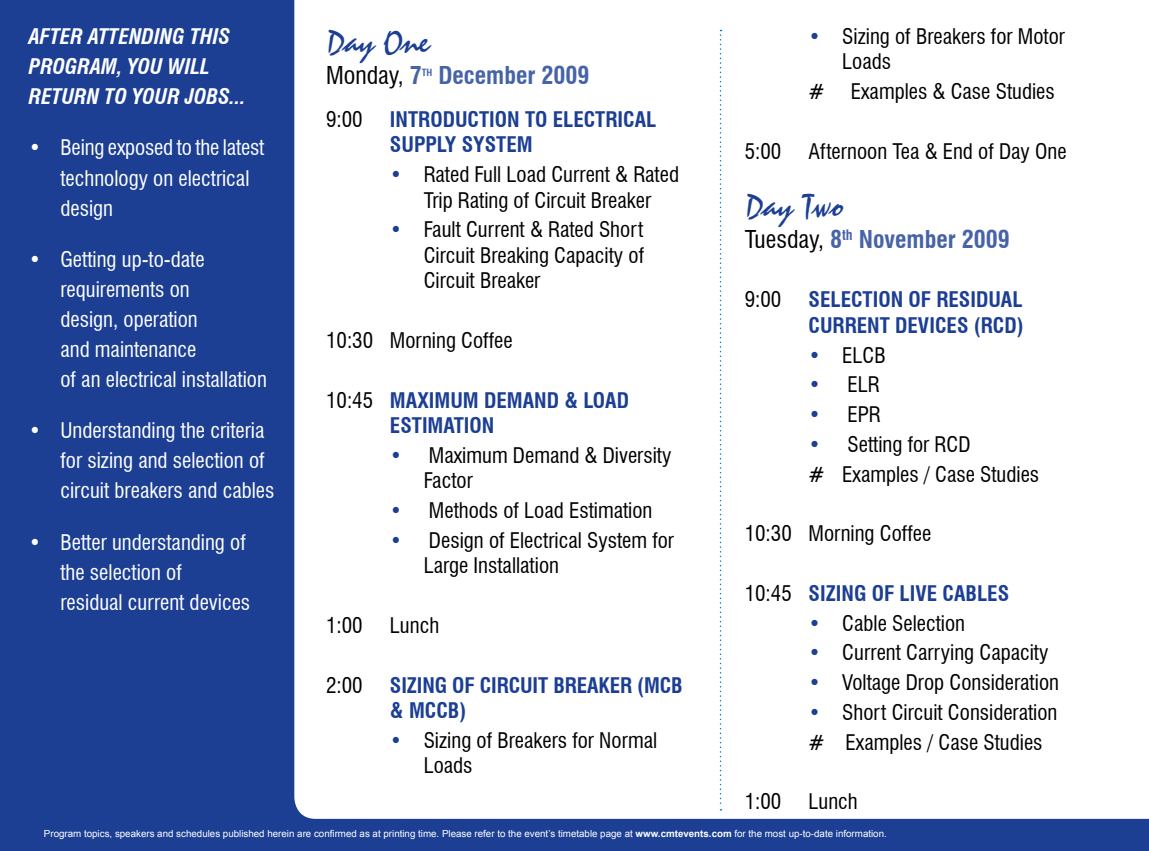
<style>
.page{position:relative;width:1149px;height:851px;background:#fff}
.page>*{position:absolute;margin:0;border:0;box-sizing:border-box;transform-origin:0 0}
.t1{font:34.5px "Staccato 222 BT";color:#1c3f94}
.t2{font:700 condensed 24px "Swiss 721 BT";color:#4763a8}
.t3{font:condensed 24px "Swiss 721 BT";color:#000}
.t4{font:condensed 21px/25.5px "Swiss 721 BT";color:#000}
.t5{font:condensed 21px/30px "Swiss 721 BT";color:#fff}
.t6{font:700 condensed 21px/25.5px "Swiss 721 BT";color:#1c3f94}
.t7{font:italic 700 condensed 21px/30px "Swiss 721 BT";color:#fff}
.t8{font:9.75px "Arial";color:#fff}
.t9{font:700 condensed 9.75px "Swiss 721 BT";color:#4763a8}
.s1{font-weight:700;color:#4763a8}
.s2{color:#1c3f94}
.s3{font-weight:400;color:#000}
.s4{font-weight:700}
</style>
<div class="page">
<div style="left:0;top:0;width:1148px;height:850px;background:#1c3f94"></div>
<div style="left:294px;top:0;width:854px;height:818px;background:#fff"></div>
<svg style="left:719px;top:30px;width:2px;height:780px;background:#d5eaf5"></svg>
<p class="t7" style="left:29px;top:22px;width:218px">AFTER ATTENDING THIS<br>PROGRAM, YOU WILL<br>RETURN TO YOUR JOBS...</p>
<p class="t5" style="left:60px;top:133px;width:205px;text-indent:-31px">• Being exposed to the latest technology on electrical design</p>
<p class="t5" style="left:60px;top:244px;width:208px;text-indent:-32px">• Getting up-to-date requirements on<br>design, operation<br>and maintenance<br>of an electrical installation</p>
<p class="t5" style="left:60px;top:415px;width:215px;text-indent:-32px">• Understanding the criteria for sizing and selection of circuit breakers and cables</p>
<p class="t5" style="left:60px;top:527px;width:191px;text-indent:-32px">• Better understanding of the selection of<br>residual current devices</p>
<h1 class="t1" style="left:326px;top:22px;width:105px">Day One</h1>
<p class="t3" style="left:326px;top:61px;width:97px">Monday, <span class="s1">7</span></p>
<p class="t9" style="left:421px;top:66px;width:12px">th</p>
<p class="t2" style="left:438px;top:61px;width:153px">December 2009</p>
<p class="t4" style="left:326px;top:106px;width:38px">9:00</p>
<p class="t6" style="left:390px;top:106px;width:268px">INTRODUCTION TO ELECTRICAL<br>SUPPLY SYSTEM</p>
<p class="t4" style="left:390px;top:162px;width:290px;text-align:center"><span class="s2">•</span> Rated Full Load Current &amp; Rated<br>Trip Rating of Circuit Breaker</p>
<p class="t4" style="left:423px;top:217px;width:222px;text-align:justify;text-indent:-34px"><span class="s2">•</span> Fault Current &amp; Rated Short Circuit Breaking Capacity of Circuit Breaker</p>
<p class="t4" style="left:326px;top:327px;width:188px">10:30 Morning Coffee</p>
<p class="t6" style="left:390px;top:387px;width:240px;text-indent:-64px"><span class="s3">10:45</span> MAXIMUM DEMAND &amp; LOAD<br>ESTIMATION</p>
<p class="t4" style="left:423px;top:442px;width:249px;text-indent:-34px"><span class="s2">•</span> Maximum Demand &amp; Diversity<br>Factor</p>
<p class="t4" style="left:390px;top:497px;width:264px"><span class="s2">•</span> Methods of Load Estimation</p>
<p class="t4" style="left:423px;top:527px;width:252px;text-indent:-34px"><span class="s2">•</span> Design of Electrical System for<br>Large Installation</p>
<p class="t4" style="left:326px;top:612px;width:38px">1:00</p>
<p class="t4" style="left:390px;top:612px;width:51px">Lunch</p>
<p class="t4" style="left:326px;top:672px;width:38px">2:00</p>
<p class="t6" style="left:390px;top:672px;width:294px">SIZING OF CIRCUIT BREAKER (MCB &amp; MCCB)</p>
<p class="t4" style="left:423px;top:727px;width:235px;text-indent:-34px"><span class="s2">•</span> Sizing of Breakers for Normal<br>Loads</p>
<p class="t4" style="left:842px;top:23px;width:224px;text-indent:-34px"><span class="s2">•</span> Sizing of Breakers for Motor<br>Loads</p>
<p class="t4" style="left:808px;top:79px;width:248px"># Examples &amp; Case Studies</p>
<p class="t4" style="left:744px;top:138px;width:38px">5:00</p>
<p class="t4" style="left:808px;top:138px;width:259px">Afternoon Tea &amp; End of Day One</p>
<h1 class="t1" style="left:744px;top:186px;width:102px">Day Two</h1>
<p class="t2" style="left:744px;top:225px;width:266px"><span class="s3">Tuesday,</span> 8<sup>th</sup> November 2009</p>
<p class="t4" style="left:744px;top:287px;width:38px">9:00</p>
<p class="t6" style="left:808px;top:287px;width:216px">SELECTION OF RESIDUAL<br>CURRENT DEVICES (RCD)</p>
<p class="t4" style="left:808px;top:342px;width:79px"><span class="s2">•</span> ELCB</p>
<p class="t4" style="left:808px;top:372px;width:73px"><span class="s2">•</span> ELR</p>
<p class="t4" style="left:808px;top:402px;width:74px"><span class="s2">•</span> EPR</p>
<p class="t4" style="left:808px;top:429px;width:232px;line-height:29.7px"><span class="s2">•</span> Setting for RCD<br># Examples / Case Studies</p>
<p class="t4" style="left:744px;top:521px;width:188px">10:30 Morning Coffee</p>
<p class="t6" style="left:744px;top:580px;width:266px"><span class="s3">10:45</span> SIZING OF LIVE CABLES</p>
<p class="t4" style="left:808px;top:610px;width:158px"><span class="s2">•</span> Cable Selection</p>
<p class="t4" style="left:808px;top:640px;width:241px"><span class="s2">•</span> Current Carrying Capacity</p>
<p class="t4" style="left:808px;top:669px;width:252px"><span class="s2">•</span> Voltage Drop Consideration</p>
<p class="t4" style="left:808px;top:697px;width:250px;line-height:29.7px"><span class="s2">•</span> Short Circuit Consideration # Examples / Case Studies</p>
<p class="t4" style="left:744px;top:788px;width:38px">1:00</p>
<p class="t4" style="left:808px;top:788px;width:51px">Lunch</p>
<p class="t8" style="left:44px;top:827px;width:844px">Program topics, speakers and schedules published herein are confirmed as at printing time. Please refer to the event’s timetable page at <span class="s4">www.cmtevents.com</span> for the most up-to-date information.</p>
</div>
